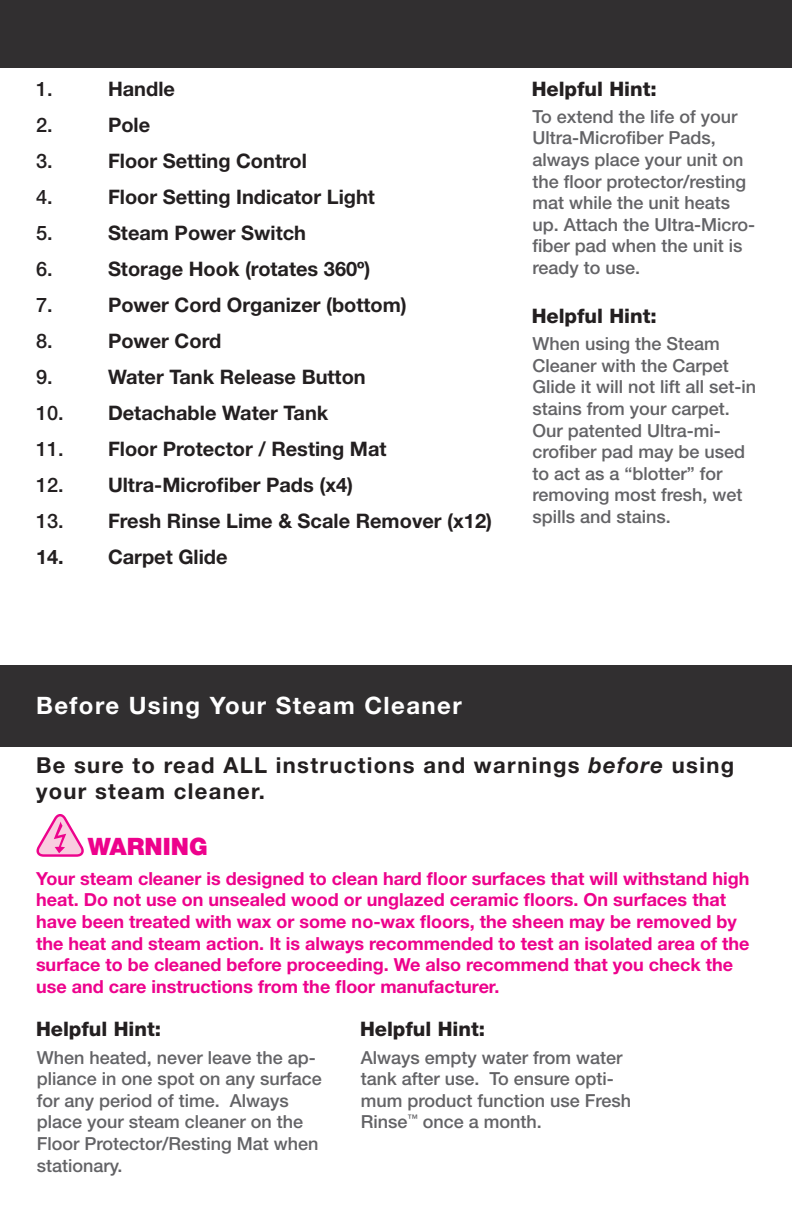
<style>
.page{position:relative;width:792px;height:1224px;background:#fff}
.page>*{position:absolute;margin:0;border:0;box-sizing:border-box;transform-origin:0 0}
.t1{font:700 24px "Helvetica Neue LT Std";letter-spacing:.06em;color:#fff}
.t2{font:900 24px "Helvetica Neue LT Std";color:#ed028c}
.t3{font:700 22px/26.4px "Helvetica Neue LT Std";letter-spacing:.06em;color:#231f20}
.t4{font:700 20px "Helvetica Neue LT Std";color:#231f20}
.t5{font:800 20px "Helvetica Neue LT Std";color:#231f20}
.t6{font:500 20px "Helvetica Neue LT Std";color:#231f20}
.t7{font:500 18px/21.6px "Helvetica Neue LT Std";color:#636366}
.t8{font:700 18px/21.6px "Helvetica Neue LT Std";color:#ed028c}
.s1{font-weight:500}
.s2{font-style:italic}
</style>
<div class="page">
<div style="left:0;top:0;width:792px;height:67px;background:#312f30"></div>
<div style="left:0;top:665px;width:792px;height:82px;background:#312f30"></div>
<svg style="left:36px;top:814px;width:48px;height:43px"></svg>
<p class="t6" style="left:36px;top:77px;width:18px">1.</p>
<p class="t4" style="left:108px;top:76px;width:69px">Handle</p>
<p class="t6" style="left:36px;top:113px;width:18px">2.</p>
<p class="t4" style="left:108px;top:112px;width:44px">Pole</p>
<p class="t6" style="left:36px;top:149px;width:18px">3.</p>
<p class="t4" style="left:108px;top:148px;width:200px">Floor Setting Control</p>
<p class="t6" style="left:36px;top:185px;width:18px">4.</p>
<p class="t4" style="left:108px;top:184px;width:268px">Floor Setting Indicator Light</p>
<p class="t6" style="left:36px;top:221px;width:18px">5.</p>
<p class="t4" style="left:108px;top:220px;width:200px">Steam Power Switch</p>
<p class="t6" style="left:36px;top:257px;width:18px">6.</p>
<p class="t4" style="left:108px;top:256px;width:264px">Storage Hook (rotates 360º)</p>
<p class="t6" style="left:36px;top:293px;width:18px">7.</p>
<p class="t4" style="left:108px;top:292px;width:300px">Power Cord Organizer (bottom)</p>
<p class="t6" style="left:36px;top:329px;width:18px">8.</p>
<p class="t4" style="left:108px;top:328px;width:115px">Power Cord</p>
<p class="t6" style="left:36px;top:365px;width:18px">9.</p>
<p class="t4" style="left:108px;top:364px;width:259px">Water Tank Release Button</p>
<p class="t4" style="left:36px;top:400px;width:294px"><span class="s1">10.</span> Detachable Water Tank</p>
<p class="t4" style="left:36px;top:436px;width:352px"><span class="s1">11.</span> Floor Protector / Resting Mat</p>
<p class="t4" style="left:36px;top:472px;width:319px"><span class="s1">12.</span> Ultra-Microfiber Pads (x4)</p>
<p class="t4" style="left:36px;top:508px;width:458px"><span class="s1">13.</span> Fresh Rinse Lime &amp; Scale Remover (x12)</p>
<p class="t4" style="left:36px;top:544px;width:193px">14. Carpet Glide</p>
<p class="t5" style="left:532px;top:77px;width:127px">Helpful Hint:</p>
<p class="t7" style="left:532px;top:105px;width:224px">To extend the life of your<br>Ultra-Microfiber Pads, always place your unit on the floor protector/resting mat while the unit heats up. Attach the Ultra-Micro&shy;fiber pad when the unit is ready to use.</p>
<p class="t5" style="left:532px;top:304px;width:127px">Helpful Hint:</p>
<p class="t7" style="left:532px;top:333px;width:225px">When using the Steam<br>Cleaner with the Carpet<br>Glide it will not lift all set-in stains from your carpet.<br>Our patented Ultra-mi&shy;crofiber pad may be used to act as a “blotter” for removing most fresh, wet spills and stains.</p>
<p class="t1" style="left:36px;top:690px;width:427px">Before Using Your Steam Cleaner</p>
<p class="t3" style="left:36px;top:752px;width:700px">Be sure to read ALL instructions and warnings <span class="s2">before</span> using your steam cleaner.</p>
<p class="t2" style="left:88px;top:833px;width:121px">WARNING</p>
<p class="t8" style="left:36px;top:867px;width:715px">Your steam cleaner is designed to clean hard floor surfaces that will withstand high heat. Do not use on unsealed wood or unglazed ceramic floors. On surfaces that have been treated with wax or some no-wax floors, the sheen may be removed by the heat and steam action. It is always recommended to test an isolated area of the surface to be cleaned before proceeding. We also recommend that you check the use and care instructions from the floor manufacturer.</p>
<p class="t5" style="left:36px;top:1017px;width:127px">Helpful Hint:</p>
<p class="t5" style="left:360px;top:1017px;width:127px">Helpful Hint:</p>
<p class="t7" style="left:37px;top:1046px;width:287px">When heated, never leave the ap&shy;pliance in one spot on any surface for any period of time. Always place your steam cleaner on the<br>Floor Protector/Resting Mat when stationary.</p>
<p class="t7" style="left:361px;top:1046px;width:272px">Always empty water from water tank after use. To ensure opti&shy;mum product function use Fresh<br>Rinse<sup>™</sup> once a month.</p>
</div>
